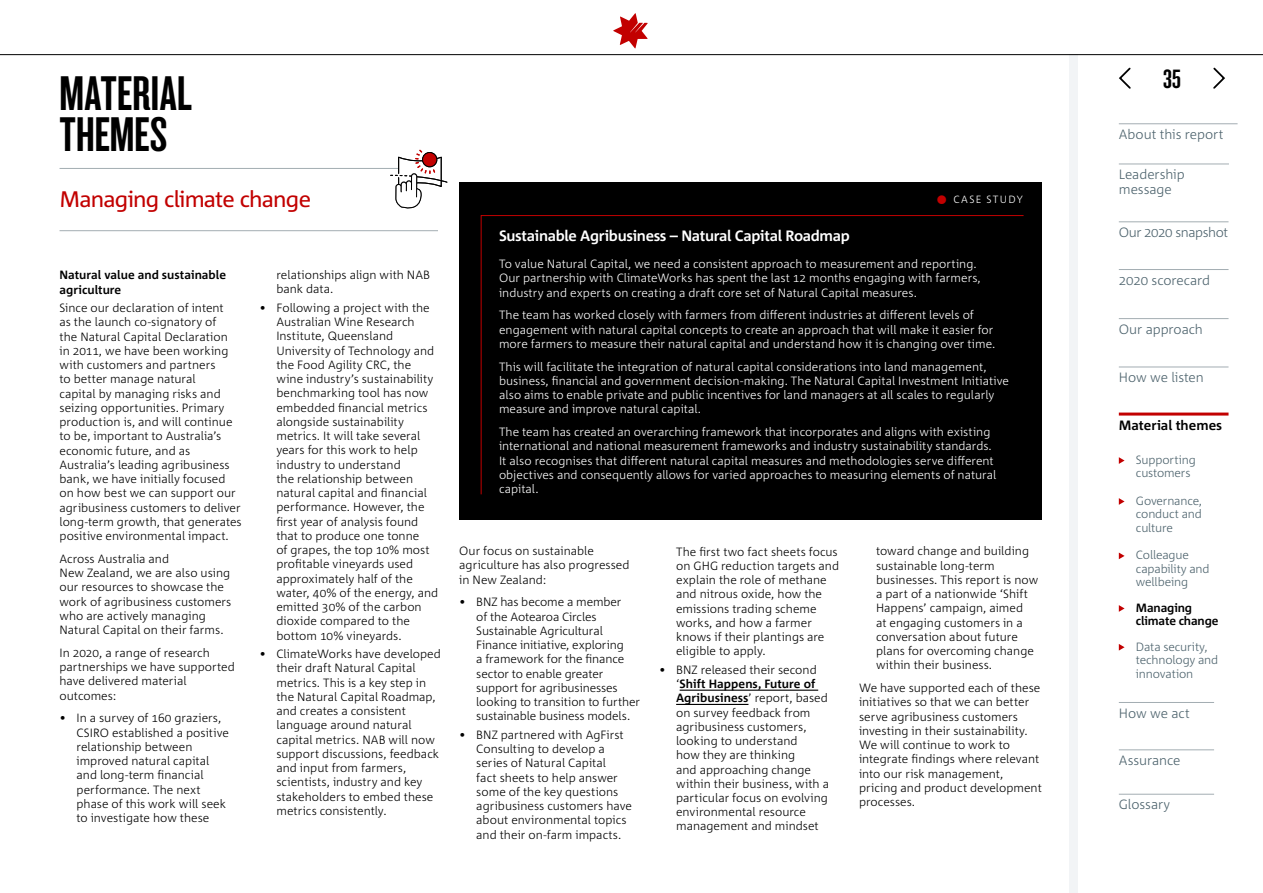
<style>
.page{position:relative;width:1263px;height:893px;background:#fff}
.page>*{position:absolute;margin:0;border:0;box-sizing:border-box;transform-origin:0 0}
.t1{font:45px/40.5px "NAB Impact";color:#000}
.t2{font:24.45px "NAB Impact";color:#000}
.t3{font:22.5px "Corpid C1";letter-spacing:-.035em;color:#c20000}
.t4{font:700 15px "Corpid C1";letter-spacing:-.02em;color:#fff}
.t5{font:300 13.5px/15px "Corpid C1";letter-spacing:-.005em;color:#4c626c}
.t6{font:300 13.5px "Corpid C1";letter-spacing:-.03em;color:#4c626c}
.t7{font:700 13.5px "Corpid C1";color:#000}
.t8{font:300 12px/14.2px "Corpid C1";color:#000}
.t9{font:300 12px/14.2px "Corpid C1";color:#fff}
.t10{font:300 12px/13.5px "Corpid C1";letter-spacing:-.015em;color:#4c626c}
.t11{font:700 12px/14.2px "Corpid C1";color:#000}
.t12{font:300 10.5px "Corpid C1";letter-spacing:.135em;color:#fff}
.s1{font-weight:700}
</style>
<div class="page">
<svg style="left:613px;top:13px;width:35px;height:35px"></svg>
<hr style="left:60px;top:168px;width:339px;height:1px;background:#a3adb2">
<hr style="left:60px;top:230px;width:378px;height:1px;background:#a3adb2">
<svg style="left:390px;top:55px;width:58px;height:154px"></svg>
<hr style="left:680px;top:690px;width:138px;height:1px;background:#000">
<hr style="left:676px;top:704px;width:72px;height:1px;background:#000">
<div style="left:459px;top:183px;width:583px;height:337px;background:#000"></div>
<svg style="left:481px;top:215px;width:543px;height:280px"></svg>
<svg style="left:1213px;top:67px;width:12px;height:22px"></svg>
<svg style="left:1119px;top:67px;width:12px;height:22px"></svg>
<div style="left:1069px;top:54px;width:9px;height:839px;background:#f2f4f6"></div>
<hr style="left:0;top:54px;width:1263px;height:1px;background:#000">
<svg style="left:1119px;top:457px;width:5px;height:7px"></svg>
<svg style="left:1119px;top:552px;width:5px;height:7px"></svg>
<svg style="left:1119px;top:498px;width:5px;height:7px"></svg>
<svg style="left:1119px;top:644px;width:5px;height:7px"></svg>
<hr style="left:1119px;top:367px;width:109px;height:1px;background:#a3adb2">
<hr style="left:1119px;top:318px;width:109px;height:1px;background:#a3adb2">
<hr style="left:1119px;top:269px;width:109px;height:1px;background:#a3adb2">
<hr style="left:1119px;top:222px;width:109px;height:1px;background:#a3adb2">
<hr style="left:1119px;top:164px;width:110px;height:1px;background:#a3adb2">
<hr style="left:1119px;top:124px;width:118px;height:1px;background:#a3adb2">
<hr style="left:1119px;top:702px;width:95px;height:1px;background:#a3adb2">
<hr style="left:1119px;top:750px;width:95px;height:1px;background:#a3adb2">
<hr style="left:1119px;top:794px;width:95px;height:1px;background:#a3adb2">
<svg style="left:1119px;top:605px;width:5px;height:7px"></svg>
<hr style="left:1119px;top:413px;width:109px;height:3px;background:#c20000">
<h1 class="t1" style="left:60px;top:77px;width:134px">MATERIAL<br>THEMES</h1>
<h3 class="t3" style="left:60px;top:185px;width:253px">Managing climate change</h3>
<p class="t11" style="left:60px;top:268px;width:168px">Natural value and sustainable agriculture</p>
<p class="t8" style="left:60px;top:300px;width:184px">Since our declaration of intent<br>as the launch co-signatory of<br>the Natural Capital Declaration<br>in 2011, we have been working with customers and partners<br>to better manage natural<br>capital by managing risks and seizing opportunities. Primary production is, and will continue to be, important to Australia’s economic future, and as<br>Australia’s leading agribusiness bank, we have initially focused on how best we can support our agribusiness customers to deliver long-term growth, that generates positive environmental impact.</p>
<p class="t8" style="left:60px;top:551px;width:173px">Across Australia and<br>New Zealand, we are also using our resources to showcase the work of agribusiness customers who are actively managing<br>Natural Capital on their farms.</p>
<p class="t8" style="left:60px;top:645px;width:177px">In 2020, a range of research partnerships we have supported have delivered material outcomes:</p>
<p class="t8" style="left:77px;top:711px;width:154px;text-indent:-17px">• In a survey of 160 graziers,<br>CSIRO established a positive relationship between improved natural capital and long-term financial performance. The next phase of this work will seek to investigate how these</p>
<p class="t8" style="left:276px;top:267px;width:155px">relationships align with NAB bank data.</p>
<p class="t8" style="left:276px;top:300px;width:163px;text-indent:-17px">• Following a project with the<br>Australian Wine Research<br>Institute, Queensland<br>University of Technology and the Food Agility CRC, the wine industry’s sustainability benchmarking tool has now embedded financial metrics alongside sustainability metrics. It will take several years for this work to help industry to understand<br>the relationship between natural capital and financial performance. However, the first year of analysis found that to produce one tonne<br>of grapes, the top 10% most profitable vineyards used approximately half of the water, 40% of the energy, and emitted 30% of the carbon dioxide compared to the bottom 10% vineyards.</p>
<p class="t8" style="left:276px;top:646px;width:166px;text-indent:-17px">• ClimateWorks have developed their draft Natural Capital metrics. This is a key step in the Natural Capital Roadmap, and creates a consistent language around natural capital metrics. NAB will now support discussions, feedback and input from farmers, scientists, industry and key stakeholders to embed these metrics consistently.</p>
<p class="t12" style="left:953px;top:193px;width:71px">CASE STUDY</p>
<p class="t4" style="left:499px;top:226px;width:352px">Sustainable Agribusiness – Natural Capital Roadmap</p>
<p class="t9" style="left:499px;top:256px;width:483px">To value Natural Capital, we need a consistent approach to measurement and reporting.<br>Our partnership with ClimateWorks has spent the last 12 months engaging with farmers, industry and experts on creating a draft core set of Natural Capital measures.</p>
<p class="t9" style="left:499px;top:308px;width:498px">The team has worked closely with farmers from different industries at different levels of engagement with natural capital concepts to create an approach that will make it easier for more farmers to measure their natural capital and understand how it is changing over time.</p>
<p class="t9" style="left:499px;top:359px;width:511px">This will facilitate the integration of natural capital considerations into land management, business, financial and government decision-making. The Natural Capital Investment Initiative also aims to enable private and public incentives for land managers at all scales to regularly measure and improve natural capital.</p>
<p class="t9" style="left:499px;top:424px;width:499px">The team has created an overarching framework that incorporates and aligns with existing international and national measurement frameworks and industry sustainability standards.<br>It also recognises that different natural capital measures and methodologies serve different objectives and consequently allows for varied approaches to measuring elements of natural capital.</p>
<p class="t8" style="left:459px;top:543px;width:172px">Our focus on sustainable agriculture has also progressed in New Zealand:</p>
<p class="t8" style="left:476px;top:595px;width:165px;text-indent:-17px">• BNZ has become a member<br>of the Aotearoa Circles<br>Sustainable Agricultural<br>Finance initiative, exploring<br>a framework for the finance sector to enable greater support for agribusinesses looking to transition to further sustainable business models.</p>
<p class="t8" style="left:476px;top:727px;width:157px;text-indent:-17px">• BNZ partnered with AgFirst<br>Consulting to develop a series of Natural Capital<br>fact sheets to help answer some of the key questions agribusiness customers have about environmental topics and their on-farm impacts.</p>
<p class="t8" style="left:676px;top:544px;width:164px">The first two fact sheets focus on GHG reduction targets and explain the role of methane and nitrous oxide, how the emissions trading scheme works, and how a farmer knows if their plantings are eligible to apply.</p>
<p class="t8" style="left:676px;top:662px;width:154px;text-indent:-17px">• BNZ released their second ‘<span class="s1">Shift Happens, Future of<br>Agribusiness</span>’ report, based on survey feedback from agribusiness customers, looking to understand<br>how they are thinking<br>and approaching change within their business, with a particular focus on evolving environmental resource management and mindset</p>
<p class="t8" style="left:876px;top:544px;width:164px">toward change and building sustainable long-term businesses. This report is now a part of a nationwide ‘Shift<br>Happens’ campaign, aimed<br>at engaging customers in a conversation about future plans for overcoming change within their business.</p>
<p class="t8" style="left:859px;top:680px;width:184px">We have supported each of these initiatives so that we can better serve agribusiness customers investing in their sustainability.<br>We will continue to work to integrate findings where relevant into our risk management, pricing and product development processes.</p>
<h2 class="t2" style="left:1163px;top:68px;width:19px">35</h2>
<p class="t5" style="left:1119px;top:126px;width:106px">About this report</p>
<p class="t5" style="left:1119px;top:166px;width:67px">Leadership message</p>
<p class="t6" style="left:1119px;top:224px;width:111px">Our 2020 snapshot</p>
<p class="t5" style="left:1119px;top:272px;width:93px">2020 scorecard</p>
<p class="t5" style="left:1119px;top:321px;width:86px">Our approach</p>
<p class="t5" style="left:1119px;top:369px;width:87px">How we listen</p>
<p class="t7" style="left:1119px;top:417px;width:105px">Material themes</p>
<p class="t10" style="left:1136px;top:453px;width:61px">Supporting customers</p>
<p class="t10" style="left:1136px;top:493px;width:68px;text-align:justify">Governance, conduct and culture</p>
<p class="t10" style="left:1136px;top:548px;width:75px">Colleague capability and wellbeing</p>
<p class="t11" style="left:1136px;top:600px;width:84px;line-height:13.5px">Managing climate change</p>
<p class="t10" style="left:1136px;top:639px;width:84px">Data security, technology and innovation</p>
<p class="t5" style="left:1119px;top:705px;width:73px">How we act</p>
<p class="t5" style="left:1119px;top:752px;width:63px">Assurance</p>
<p class="t5" style="left:1119px;top:797px;width:53px">Glossary</p>
</div>
